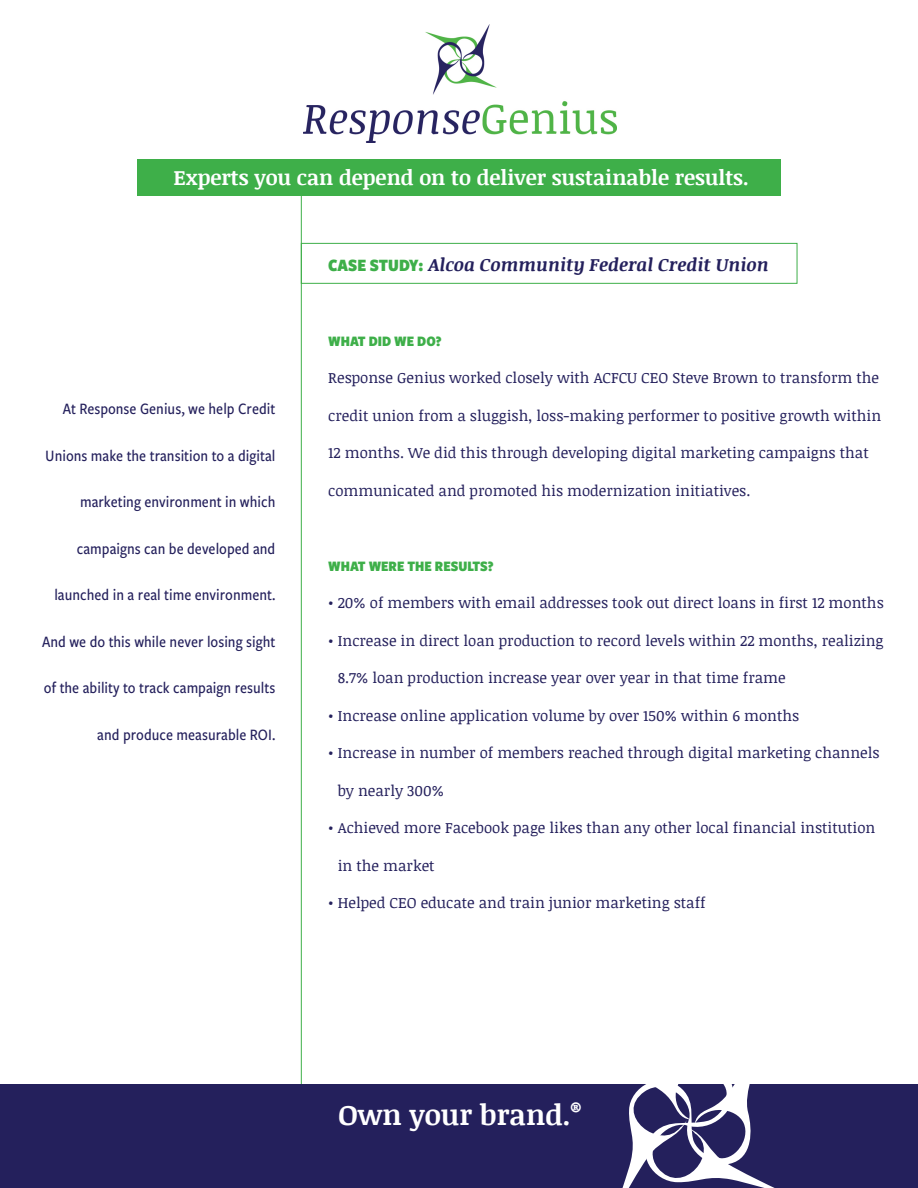
<style>
.page{position:relative;width:918px;height:1188px;background:#fff}
.page>*{position:absolute;margin:0;border:0;box-sizing:border-box;transform-origin:0 0}
.t1{font:700 28.5px "Noticia Text";color:#fff}
.t2{font:700 21px "Noticia Text";color:#fff}
.t3{font:italic 700 18px "Noticia Text";color:#24205c}
.t4{font:500 16.5px "Freight Sans Cnd Pro";color:#24205c}
.t5{font:15px "Noticia Text";color:#24205c}
.t6{font:900 15px "Freight Sans Cnd Pro";color:#3eaf49}
.s1{font-family:"Freight Sans Cnd Pro";font-weight:900;font-style:normal;color:#3eaf49}
</style>
<div class="page">
<div style="left:137px;top:159px;width:644px;height:37px;background:#3eaf49"></div>
<img style="left:303px;top:25px;width:313px;height:118px">
<hr style="left:301px;top:195px;width:1px;height:906px;background:#3eaf49">
<div style="left:301px;top:243px;width:496px;height:41px;border:1px solid #3eaf49"></div>
<div style="left:0;top:1084px;width:918px;height:104px;background:#24205c"></div>
<svg style="left:622px;top:1084px;width:153px;height:104px"></svg>
<h2 class="t2" style="left:173px;top:163px;width:577px">Experts you can depend on to deliver sustainable results.</h2>
<p class="t4" style="left:63px;top:398px;width:214px">At Response Genius, we help Credit</p>
<p class="t4" style="left:45px;top:444px;width:232px">Unions make the transition to a digital</p>
<p class="t4" style="left:80px;top:491px;width:197px">marketing environment in which</p>
<p class="t4" style="left:77px;top:537px;width:200px">campaigns can be developed and</p>
<p class="t4" style="left:54px;top:584px;width:223px">launched in a real time environment.</p>
<p class="t4" style="left:42px;top:630px;width:235px">And we do this while never losing sight</p>
<p class="t4" style="left:44px;top:677px;width:233px">of the ability to track campaign results</p>
<p class="t4" style="left:97px;top:723px;width:180px">and produce measurable ROI.</p>
<p class="t3" style="left:328px;top:252px;width:442px"><span class="s1">CASE STUDY:</span> Alcoa Community Federal Credit Union</p>
<p class="t6" style="left:328px;top:330px;width:115px">WHAT DID WE DO?</p>
<p class="t5" style="left:328px;top:367px;width:552px">Response Genius worked closely with ACFCU CEO Steve Brown to transform the</p>
<p class="t5" style="left:328px;top:405px;width:554px">credit union from a sluggish, loss-making performer to positive growth within</p>
<p class="t5" style="left:328px;top:442px;width:542px">12 months. We did this through developing digital marketing campaigns that</p>
<p class="t5" style="left:328px;top:480px;width:424px">communicated and promoted his modernization initiatives.</p>
<p class="t6" style="left:328px;top:555px;width:167px">WHAT WERE THE RESULTS?</p>
<p class="t5" style="left:328px;top:592px;width:557px">• 20% of members with email addresses took out direct loans in first 12 months</p>
<p class="t5" style="left:328px;top:630px;width:557px">• Increase in direct loan production to record levels within 22 months, realizing</p>
<p class="t5" style="left:338px;top:667px;width:449px">8.7% loan production increase year over year in that time frame</p>
<p class="t5" style="left:328px;top:705px;width:473px">• Increase online application volume by over 150% within 6 months</p>
<p class="t5" style="left:328px;top:742px;width:553px">• Increase in number of members reached through digital marketing channels</p>
<p class="t5" style="left:338px;top:780px;width:108px">by nearly 300%</p>
<p class="t5" style="left:328px;top:817px;width:549px">• Achieved more Facebook page likes than any other local financial institution</p>
<p class="t5" style="left:338px;top:855px;width:98px">in the market</p>
<p class="t5" style="left:328px;top:892px;width:379px">• Helped CEO educate and train junior marketing staff</p>
<h1 class="t1" style="left:338px;top:1094px;width:245px">Own your brand.<sup>®</sup></h1>
</div>
